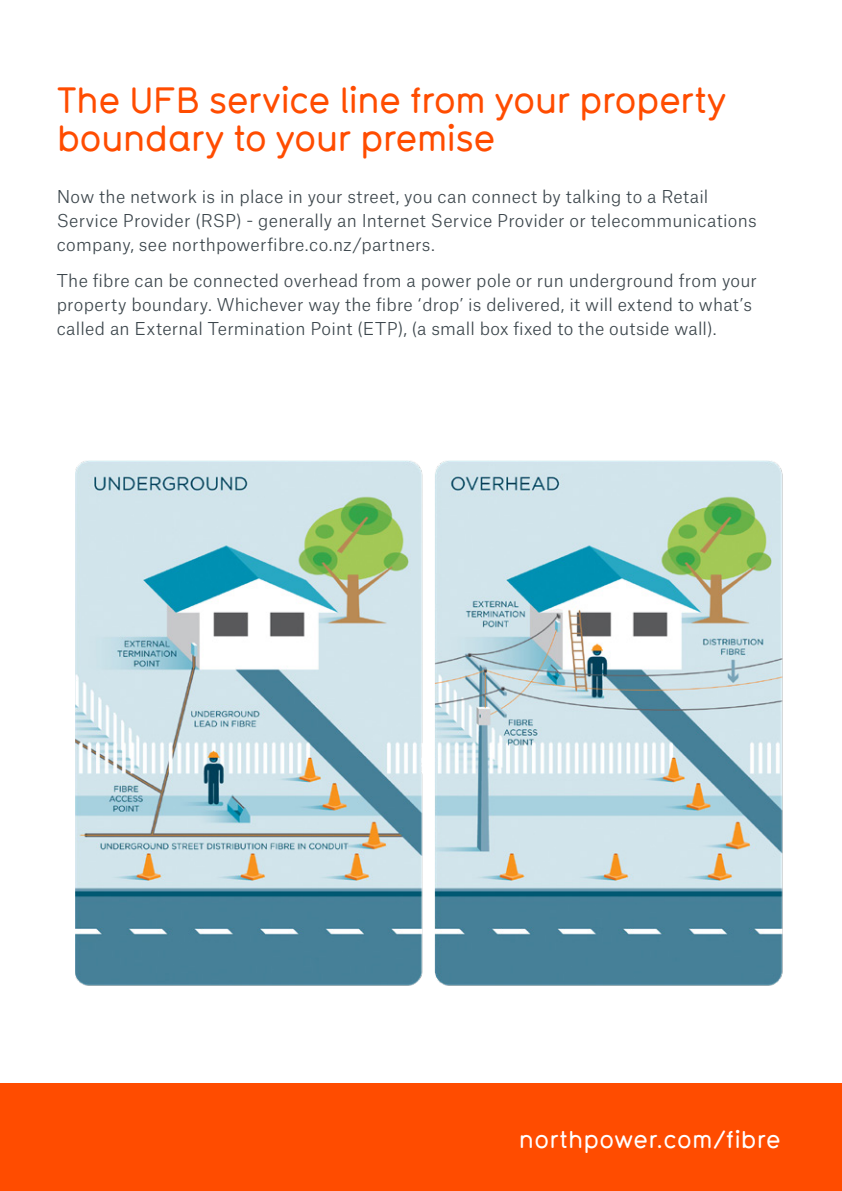
<style>
.page{position:relative;width:842px;height:1191px;background:#fff}
.page>*{position:absolute;margin:0;border:0;box-sizing:border-box;transform-origin:0 0}
.t1{font:500 36px/38px "Typ 1451 Std";letter-spacing:-.02em;color:#ff4c00}
.t2{font:500 24px "Typ 1451 Std";letter-spacing:.01em;color:#fff}
.t3{font:300 17px/24px "Atlas Grotesk";letter-spacing:.015em;color:#3c464c}
</style>
<div class="page">
<div style="left:0;top:1083px;width:842px;height:108px;background:#ff4c00"></div>
<img style="left:75px;top:460px;width:708px;height:526px">
<h1 class="t1" style="left:57px;top:80px;width:671px">The UFB service line from your property boundary to your premise</h1>
<p class="t3" style="left:57px;top:183px;width:702px">Now the network is in place in your street, you can connect by talking to a Retail<br>Service Provider (RSP) - generally an Internet Service Provider or telecommunications company, see northpowerfibre.co.nz/partners.</p>
<p class="t3" style="left:57px;top:266px;width:702px">The fibre can be connected overhead from a power pole or run underground from your property boundary. Whichever way the fibre ‘drop’ is delivered, it will extend to what’s called an External Termination Point (ETP), (a small box fixed to the outside wall).</p>
<h2 class="t2" style="left:519px;top:1122px;width:264px">northpower.com/fibre</h2>
</div>
